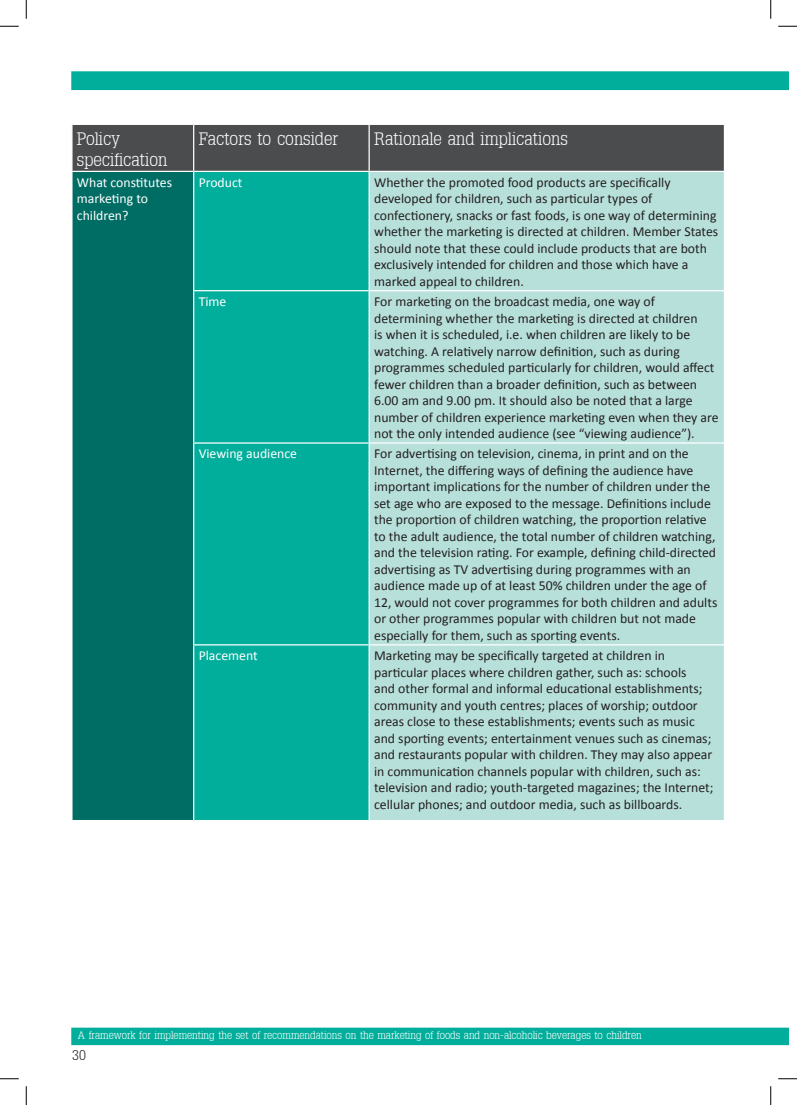
<style>
.page{position:relative;width:797px;height:1105px;background:#fff}
.page>*{position:absolute;margin:0;border:0;box-sizing:border-box;transform-origin:0 0}
.t1{font:300 17.5px "Typo Slabserif";color:#fff}
.t2{font:13.75px/16.5px "Calibri";color:#231f20}
.t3{font:13.75px/16.5px "Calibri";color:#fff}
.t4{font:300 13.75px "Typo Slabserif";color:#231f20}
.t5{font:300 10.62px "Typo Slabserif";color:#fff}
</style>
<div class="page">
<div style="left:71px;top:1028px;width:717px;height:17px;background:#00ae9b"></div>
<div style="left:71px;top:71px;width:717px;height:19px;background:#00ae9b"></div>
<div style="left:72px;top:125px;width:651px;height:46px;background:#4b4c4d"></div>
<div style="left:72px;top:171px;width:122px;height:650px;background:#006d65"></div>
<div style="left:194px;top:172px;width:174px;height:648px;background:#00ae9b"></div>
<div style="left:370px;top:172px;width:353px;height:648px;background:#b7e0db"></div>
<hr style="left:71px;top:171px;width:123px;height:1px;background:#fff">
<hr style="left:193px;top:290px;width:176px;height:1px;background:#fff">
<hr style="left:193px;top:442px;width:176px;height:2px;background:#fff">
<hr style="left:193px;top:644px;width:176px;height:1px;background:#fff">
<hr style="left:71px;top:820px;width:123px;height:1px;background:#fff">
<hr style="left:193px;top:125px;width:1px;height:46px;background:#fff">
<hr style="left:368px;top:125px;width:2px;height:46px;background:#fff">
<hr style="left:193px;top:172px;width:1px;height:118px;background:#fff">
<hr style="left:193px;top:291px;width:1px;height:151px;background:#fff">
<hr style="left:369px;top:290px;width:356px;height:1px;background:#fff">
<hr style="left:193px;top:444px;width:1px;height:200px;background:#fff">
<hr style="left:369px;top:442px;width:356px;height:2px;background:#fff">
<hr style="left:193px;top:645px;width:1px;height:175px;background:#fff">
<hr style="left:369px;top:644px;width:356px;height:1px;background:#fff">
<svg style="left:0;top:25px;width:19px;height:2px"></svg>
<svg style="left:778px;top:25px;width:19px;height:2px"></svg>
<svg style="left:0;top:1078px;width:19px;height:1px"></svg>
<svg style="left:778px;top:1078px;width:19px;height:1px"></svg>
<svg style="left:25px;top:0;width:2px;height:19px"></svg>
<svg style="left:25px;top:1086px;width:2px;height:19px"></svg>
<svg style="left:770px;top:0;width:1px;height:19px"></svg>
<svg style="left:770px;top:1086px;width:1px;height:19px"></svg>
<p class="t1" style="left:77px;top:129px;width:44px">Policy</p>
<p class="t1" style="left:77px;top:150px;width:92px">specification</p>
<p class="t1" style="left:199px;top:129px;width:141px">Factors to consider</p>
<p class="t1" style="left:374px;top:129px;width:195px">Rationale and implications</p>
<p class="t3" style="left:77px;top:173px;width:97px">What constitutes marketing to children?</p>
<p class="t3" style="left:199px;top:173px;width:45px">Product</p>
<p class="t2" style="left:374px;top:173px;width:345px">Whether the promoted food products are specifically developed for children, such as particular types of confectionery, snacks or fast foods, is one way of determining whether the marketing is directed at children. Member States should note that these could include products that are both exclusively intended for children and those which have a marked appeal to children.</p>
<p class="t3" style="left:199px;top:293px;width:29px">Time</p>
<p class="t2" style="left:374px;top:293px;width:346px">For marketing on the broadcast media, one way of determining whether the marketing is directed at children<br>is when it is scheduled, i.e. when children are likely to be watching. A relatively narrow definition, such as during programmes scheduled particularly for children, would affect fewer children than a broader definition, such as between 6.00 am and 9.00 pm. It should also be noted that a large number of children experience marketing even when they are not the only intended audience (see “viewing audience”).</p>
<p class="t3" style="left:199px;top:445px;width:100px">Viewing audience</p>
<p class="t2" style="left:374px;top:445px;width:345px">For advertising on television, cinema, in print and on the Internet, the differing ways of defining the audience have important implications for the number of children under the set age who are exposed to the message. Definitions include the proportion of children watching, the proportion relative to the adult audience, the total number of children watching, and the television rating. For example, defining child-directed advertising as TV advertising during programmes with an audience made up of at least 50% children under the age of 12, would not cover programmes for both children and adults or other programmes popular with children but not made especially for them, such as sporting events.</p>
<p class="t3" style="left:199px;top:647px;width:61px">Placement</p>
<p class="t2" style="left:374px;top:647px;width:341px">Marketing may be specifically targeted at children in particular places where children gather, such as: schools<br>and other formal and informal educational establishments; community and youth centres; places of worship; outdoor areas close to these establishments; events such as music and sporting events; entertainment venues such as cinemas; and restaurants popular with children. They may also appear in communication channels popular with children, such as: television and radio; youth-targeted magazines; the Internet; cellular phones; and outdoor media, such as billboards.</p>
<p class="t5" style="left:77px;top:1029px;width:566px">A framework for implementing the set of recommendations on the marketing of foods and non-alcoholic beverages to children</p>
<p class="t4" style="left:72px;top:1047px;width:15px">30</p>
</div>
